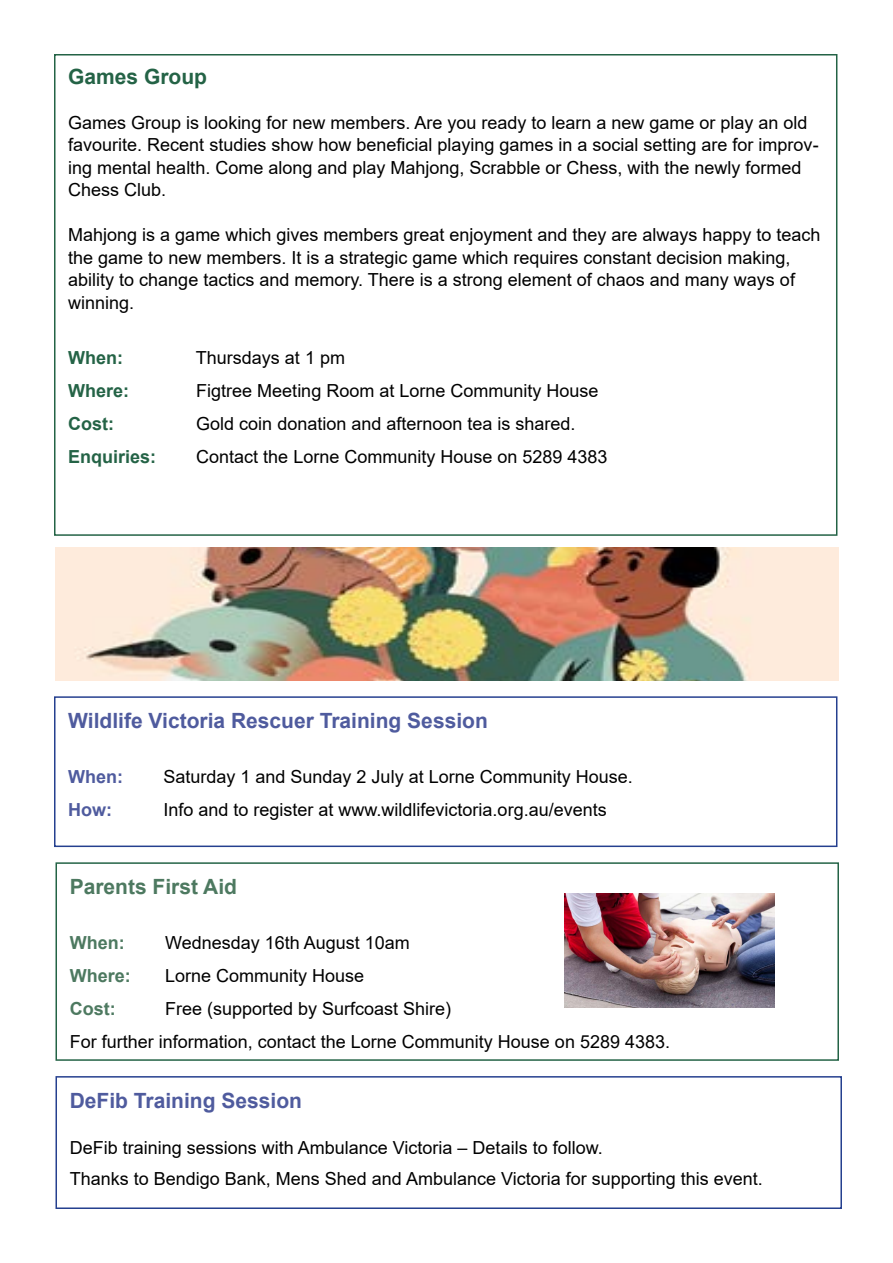
<style>
.page{position:relative;width:893px;height:1263px;background:#fff}
.page>*{position:absolute;margin:0;border:0;box-sizing:border-box;transform-origin:0 0}
.t1{font:700 21px "Arial";color:#4f5b9e}
.t2{font:700 21px "Arial";color:#4d7960}
.t3{font:700 21px "Arial";color:#246346}
.t4{font:18px/22.5px "Arial";color:#000}
.t5{font:700 18px "Arial";color:#246346}
.t6{font:700 18px "Arial";color:#4d7960}
.t7{font:700 18px "Arial";color:#4f5b9e}
</style>
<div class="page">
<div style="left:54px;top:54px;width:783px;height:482px;border:2px solid #246346"></div>
<div style="left:54px;top:696px;width:783px;height:151px;border:2px solid #25408f"></div>
<div style="left:56px;top:862px;width:783px;height:199px;border:2px solid #246346"></div>
<div style="left:56px;top:1076px;width:786px;height:133px;border:2px solid #25408f"></div>
<img style="left:55px;top:547px;width:784px;height:133px">
<img style="left:564px;top:893px;width:211px;height:114px">
<p class="t3" style="left:68px;top:61px;width:140px">Games Group</p>
<p class="t4" style="left:68px;top:111px;width:752px">Games Group is looking for new members. Are you ready to learn a new game or play an old favourite. Recent studies show how beneficial playing games in a social setting are for improv&shy;ing mental health. Come along and play Mahjong, Scrabble or Chess, with the newly formed Chess Club.</p>
<p class="t4" style="left:68px;top:223px;width:754px">Mahjong is a game which gives members great enjoyment and they are always happy to teach the game to new members. It is a strategic game which requires constant decision making, ability to change tactics and memory. There is a strong element of chaos and many ways of winning.</p>
<p class="t5" style="left:68px;top:345px;width:56px">When:</p>
<p class="t4" style="left:196px;top:346px;width:151px">Thursdays at 1 pm</p>
<p class="t5" style="left:68px;top:378px;width:63px">Where:</p>
<p class="t4" style="left:196px;top:379px;width:404px">Figtree Meeting Room at Lorne Community House</p>
<p class="t5" style="left:68px;top:411px;width:47px">Cost:</p>
<p class="t4" style="left:196px;top:412px;width:381px">Gold coin donation and afternoon tea is shared.</p>
<p class="t5" style="left:68px;top:444px;width:90px">Enquiries:</p>
<p class="t4" style="left:196px;top:445px;width:413px">Contact the Lorne Community House on 5289 4383</p>
<p class="t1" style="left:68px;top:706px;width:421px">Wildlife Victoria Rescuer Training Session</p>
<p class="t7" style="left:68px;top:764px;width:56px">When:</p>
<p class="t4" style="left:163px;top:765px;width:471px">Saturday 1 and Sunday 2 July at Lorne Community House.</p>
<p class="t7" style="left:68px;top:797px;width:45px">How:</p>
<p class="t4" style="left:163px;top:798px;width:445px">Info and to register at www.wildlifevictoria.org.au/events</p>
<p class="t2" style="left:70px;top:872px;width:169px">Parents First Aid</p>
<p class="t6" style="left:70px;top:930px;width:56px">When:</p>
<p class="t4" style="left:165px;top:931px;width:246px">Wednesday 16th August 10am</p>
<p class="t6" style="left:70px;top:963px;width:63px">Where:</p>
<p class="t4" style="left:165px;top:964px;width:201px">Lorne Community House</p>
<p class="t6" style="left:70px;top:996px;width:47px">Cost:</p>
<p class="t4" style="left:70px;top:992px;width:602px;line-height:33px;text-indent:95px">Free (supported by Surfcoast Shire)<br>For further information, contact the Lorne Community House on 5289 4383.</p>
<p class="t1" style="left:70px;top:1086px;width:234px">DeFib Training Session</p>
<p class="t4" style="left:70px;top:1131px;width:695px;line-height:31.5px">DeFib training sessions with Ambulance Victoria – Details to follow.<br>Thanks to Bendigo Bank, Mens Shed and Ambulance Victoria for supporting this event.</p>
</div>
